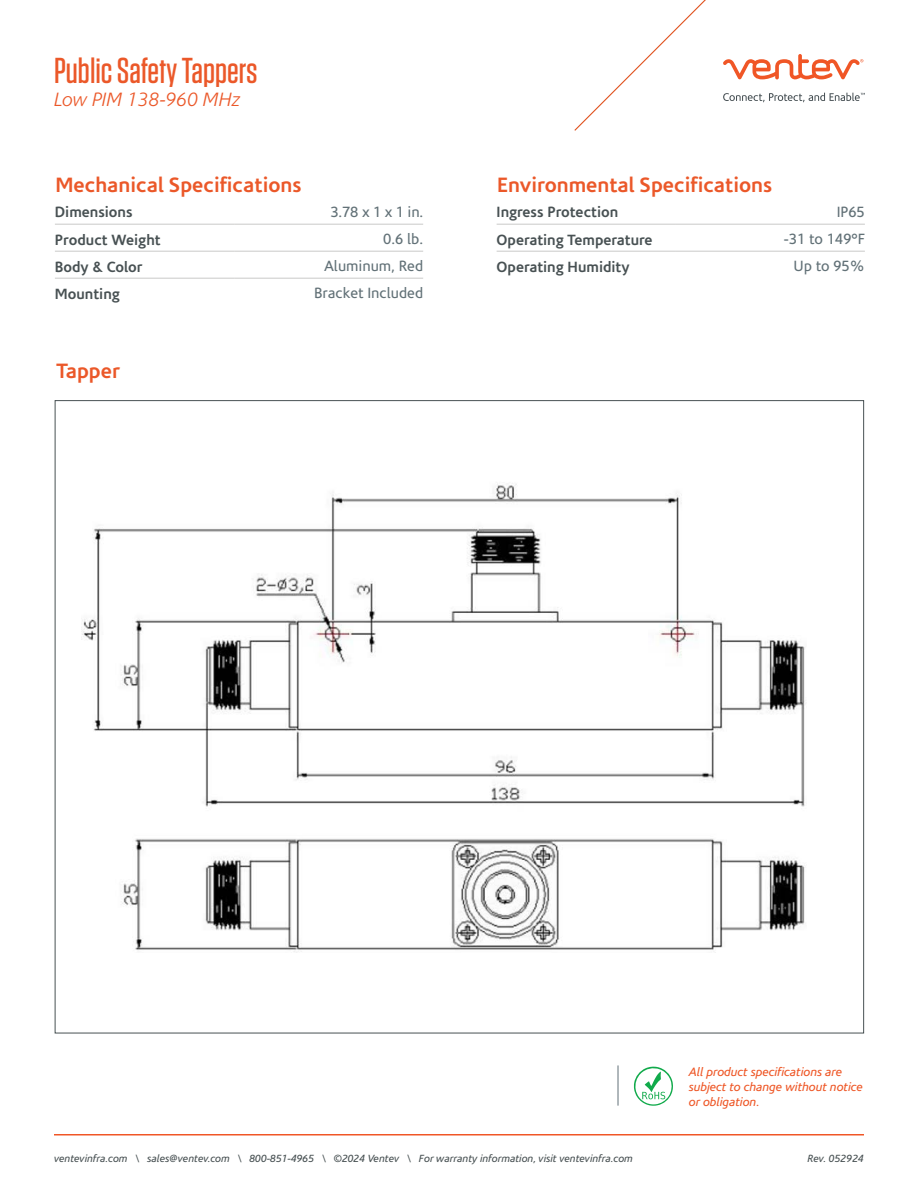
<style>
.page{position:relative;width:918px;height:1188px;background:#fff}
.page>*{position:absolute;margin:0;border:0;box-sizing:border-box;transform-origin:0 0}
.t1{font:500 36px "Tungsten";color:#eb5829}
.t2{font:700 21px "Corisande";color:#eb5829}
.t3{font:italic 300 19.5px "Corisande";color:#eb5829}
.t4{font:700 15px "Corisande";color:#485153}
.t5{font:15px "Corisande";color:#627177}
.t6{font:italic 12.3px/14.7px "Corisande";color:#ee5828}
.t7{font:italic 10.5px "Corisande";color:#485153}
</style>
<div class="page">
<svg style="left:574px;top:0;width:291px;height:131px"></svg>
<hr style="left:54px;top:1134px;width:810px;height:2px;background:#f05626">
<svg style="left:634px;top:1067px;width:39px;height:39px"></svg>
<hr style="left:618px;top:1065px;width:1px;height:41px;background:#627178">
<img style="left:81px;top:483px;width:725px;height:470px">
<hr style="left:55px;top:224px;width:179px;height:1px;background:#c9c9c8">
<hr style="left:234px;top:224px;width:189px;height:1px;background:#c9c9c8">
<hr style="left:55px;top:251px;width:179px;height:1px;background:#c9c9c8">
<hr style="left:234px;top:251px;width:189px;height:1px;background:#c9c9c8">
<hr style="left:55px;top:278px;width:179px;height:1px;background:#c9c9c8">
<hr style="left:234px;top:278px;width:189px;height:1px;background:#c9c9c8">
<hr style="left:497px;top:224px;width:179px;height:1px;background:#c9c9c8">
<hr style="left:676px;top:224px;width:189px;height:1px;background:#c9c9c8">
<hr style="left:497px;top:251px;width:179px;height:1px;background:#c9c9c8">
<hr style="left:676px;top:251px;width:189px;height:1px;background:#c9c9c8">
<h1 class="t1" style="left:54px;top:52px;width:205px">Public Safety Tappers</h1>
<h3 class="t3" style="left:54px;top:89px;width:188px">Low PIM 138-960 MHz</h3>
<h2 class="t2" style="left:55px;top:173px;width:247px">Mechanical Specifications</h2>
<h2 class="t2" style="left:497px;top:173px;width:276px">Environmental Specifications</h2>
<h3 class="t4" style="left:55px;top:204px;width:79px">Dimensions</h3>
<h3 class="t5" style="left:331px;top:204px;width:94px">3.78 x 1 x 1 in.</h3>
<h3 class="t4" style="left:55px;top:231px;width:107px">Product Weight</h3>
<h3 class="t5" style="left:383px;top:231px;width:42px">0.6 lb.</h3>
<h3 class="t4" style="left:55px;top:258px;width:89px">Body &amp; Color</h3>
<h3 class="t5" style="left:324px;top:258px;width:101px">Aluminum, Red</h3>
<h3 class="t4" style="left:55px;top:285px;width:67px">Mounting</h3>
<h3 class="t5" style="left:314px;top:285px;width:111px">Bracket Included</h3>
<h3 class="t4" style="left:497px;top:204px;width:123px">Ingress Protection</h3>
<h3 class="t5" style="left:837px;top:204px;width:30px">IP65</h3>
<h3 class="t4" style="left:497px;top:231px;width:157px">Operating Temperature</h3>
<h3 class="t5" style="left:784px;top:231px;width:82px">-31 to 149°F</h3>
<h3 class="t4" style="left:497px;top:258px;width:134px">Operating Humidity</h3>
<h3 class="t5" style="left:794px;top:258px;width:73px">Up to 95%</h3>
<h2 class="t2" style="left:56px;top:359px;width:65px">Tapper</h2>
<p class="t6" style="left:689px;top:1065px;width:176px">All product specifications are subject to change without notice or obligation.</p>
<p class="t7" style="left:54px;top:1153px;width:580px">ventevinfra.com \ sales@ventev.com \ 800-851-4965 \ ©2024 Ventev \ For warranty information, visit ventevinfra.com</p>
<p class="t7" style="left:807px;top:1153px;width:58px">Rev. 052924</p>
</div>
